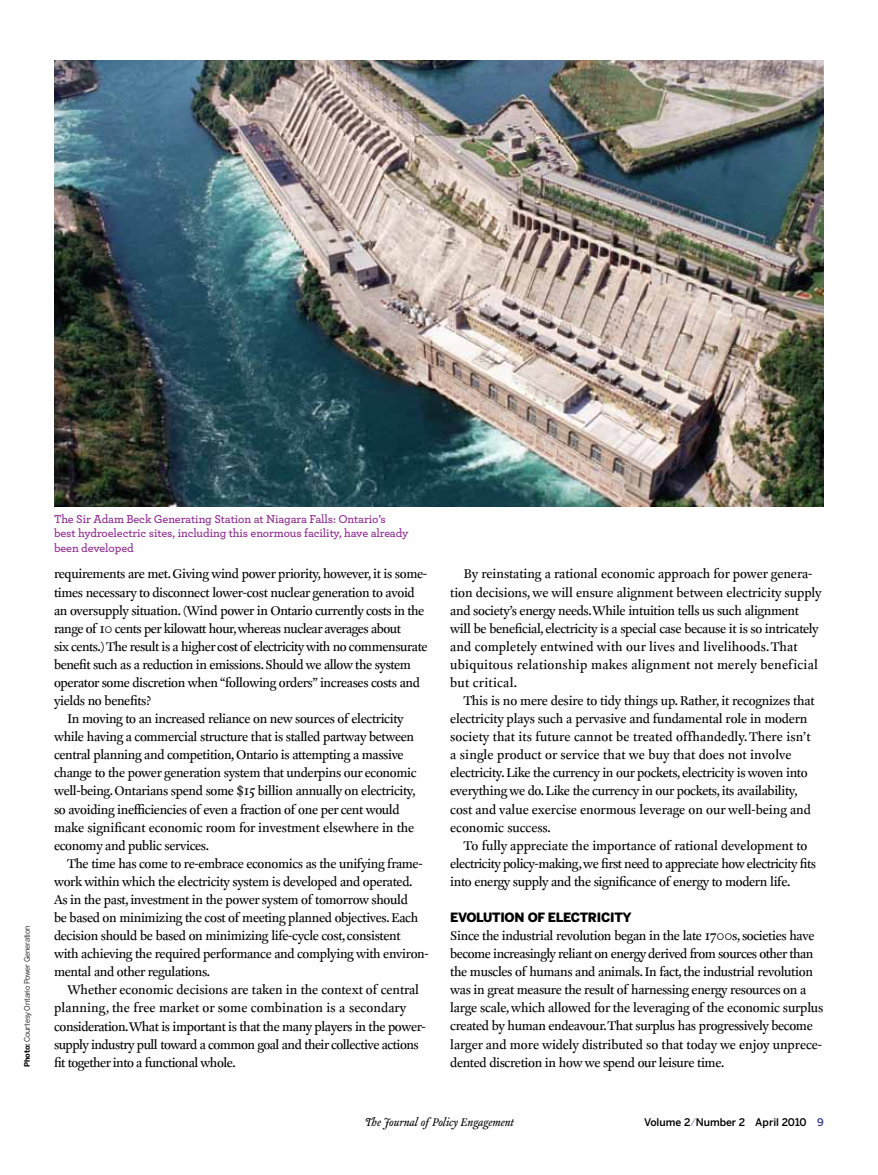
<style>
.page{position:relative;width:878px;height:1175px;background:#fff}
.page>*{position:absolute;margin:0;border:0;box-sizing:border-box;transform-origin:0 0}
.t1{font:14.7px/18.1px "Clifford Eighteen Roman";letter-spacing:-.02em;color:#000}
.t2{font:14.7px/18.1px "Clifford Eighteen Roman";color:#000}
.t3{font:14.7px "Clifford Eighteen Roman";letter-spacing:.01em;color:#000}
.t4{font:italic 12.75px "Clifford Eighteen";color:#000}
.t5{font:900 12.75px "Benton Sans";letter-spacing:-.02em;color:#000}
.t6{font:600 12px/14.4px "Archer";letter-spacing:-.01em;color:#912f92}
.t7{font:500 10.5px "Benton Sans";letter-spacing:-.01em;color:#000}
.t8{font:7.5px "Benton Sans";letter-spacing:-.02em;color:#000}
.s1{font-weight:700}
.s2{font-weight:300;color:#333890}
.s3{color:#333890}
</style>
<div class="page">
<img style="left:54px;top:60px;width:770px;height:446px">
<p class="t8" style="left:23px;top:1066px;width:143px;rotate:-90deg"><span class="s1">Photo:</span> Courtesy Ontario Power Generation</p>
<p class="t6" style="left:54px;top:511px;width:356px">The Sir Adam Beck Generating Station at Niagara Falls: Ontario’s best hydroelectric sites, including this enormous facility, have already been developed</p>
<p class="t1" style="left:54px;top:565px;width:374px">requirements are met. Giving wind power priority, however, it is some-</p>
<p class="t1" style="left:54px;top:583px;width:362px">times necessary to disconnect lower-cost nuclear generation to avoid</p>
<p class="t1" style="left:54px;top:601px;width:371px">an oversupply situation. (Wind power in Ontario currently costs in the</p>
<p class="t1" style="left:54px;top:619px;width:348px">range of 10 cents per kilowatt hour, whereas nuclear averages about</p>
<p class="t1" style="left:54px;top:638px;width:375px">six cents.) The result is a higher cost of electricity with no commensurate</p>
<p class="t1" style="left:54px;top:656px;width:358px">benefit such as a reduction in emissions. Should we allow the system</p>
<p class="t1" style="left:54px;top:674px;width:367px">operator some discretion when “following orders” increases costs and</p>
<p class="t1" style="left:54px;top:692px;width:98px">yields no benefits?</p>
<p class="t1" style="left:67px;top:710px;width:338px">In moving to an increased reliance on new sources of electricity</p>
<p class="t1" style="left:54px;top:728px;width:361px">while having a commercial structure that is stalled partway between</p>
<p class="t1" style="left:54px;top:746px;width:351px">central planning and competition, Ontario is attempting a massive</p>
<p class="t1" style="left:54px;top:764px;width:364px">change to the power generation system that underpins our economic</p>
<p class="t1" style="left:54px;top:782px;width:363px">well-being. Ontarians spend some $15 billion annually on electricity,</p>
<p class="t1" style="left:54px;top:800px;width:347px">so avoiding inefficiencies of even a fraction of one per cent would</p>
<p class="t2" style="left:54px;top:818px;width:362px">make significant economic room for investment elsewhere in the</p>
<p class="t1" style="left:54px;top:836px;width:156px">economy and public services.</p>
<p class="t1" style="left:67px;top:854px;width:356px">The time has come to re-embrace economics as the unifying frame-</p>
<p class="t1" style="left:54px;top:873px;width:360px">work within which the electricity system is developed and operated.</p>
<p class="t1" style="left:54px;top:891px;width:355px">As in the past, investment in the power system of tomorrow should</p>
<p class="t1" style="left:54px;top:909px;width:365px">be based on minimizing the cost of meeting planned objectives. Each</p>
<p class="t1" style="left:54px;top:927px;width:348px">decision should be based on minimizing life-cycle cost, consistent</p>
<p class="t1" style="left:54px;top:945px;width:376px">with achieving the required performance and complying with environ-</p>
<p class="t1" style="left:54px;top:963px;width:158px">mental and other regulations.</p>
<p class="t2" style="left:67px;top:981px;width:353px">Whether economic decisions are taken in the context of central</p>
<p class="t3" style="left:54px;top:1000px;width:354px">planning, the free market or some combination is a secondary</p>
<p class="t1" style="left:54px;top:1017px;width:373px">consideration.What is important is that the many players in the power-</p>
<p class="t1" style="left:54px;top:1035px;width:366px">supply industry pull toward a common goal and their collective actions</p>
<p class="t1" style="left:54px;top:1053px;width:183px">fit together into a functional whole.</p>
<p class="t2" style="left:450px;top:565px;width:373px;text-indent:13px">By reinstating a rational economic approach for power genera&shy;tion decisions, we will ensure alignment between electricity supply and society’s energy needs.While intuition tells us such alignment will be beneficial, electricity is a special case because it is so intricately and completely entwined with our lives and livelihoods. That ubiquitous relationship makes alignment not merely beneficial but critical.</p>
<p class="t1" style="left:450px;top:692px;width:366px;text-indent:13px">This is no mere desire to tidy things up. Rather, it recognizes that electricity plays such a pervasive and fundamental role in modern society that its future cannot be treated offhandedly. There isn’t a single product or service that we buy that does not involve electricity. Like the currency in our pockets, electricity is woven into everything we do. Like the currency in our pockets, its availability, cost and value exercise enormous leverage on our well-being and economic success.</p>
<p class="t1" style="left:450px;top:836px;width:367px;text-indent:13px">To fully appreciate the importance of rational development to electricity policy-making, we first need to appreciate how electricity fits into energy supply and the significance of energy to modern life.</p>
<p class="t5" style="left:450px;top:909px;width:183px">EVOLUTION OF ELECTRICITY</p>
<p class="t1" style="left:450px;top:927px;width:374px">Since the industrial revolution began in the late 1700s, societies have become increasingly reliant on energy derived from sources other than the muscles of humans and animals. In fact, the industrial revolution was in great measure the result of harnessing energy resources on a large scale, which allowed for the leveraging of the economic surplus created by human endeavour. That surplus has progressively become larger and more widely distributed so that today we enjoy unprece&shy;dented discretion in how we spend our leisure time.</p>
<p class="t4" style="left:365px;top:1115px;width:150px">The Journal of Policy Engagement</p>
<p class="t7" style="left:644px;top:1115px;width:181px">Volume 2<span class="s2">/</span>Number 2 April 2010 <span class="s3">9</span></p>
</div>
